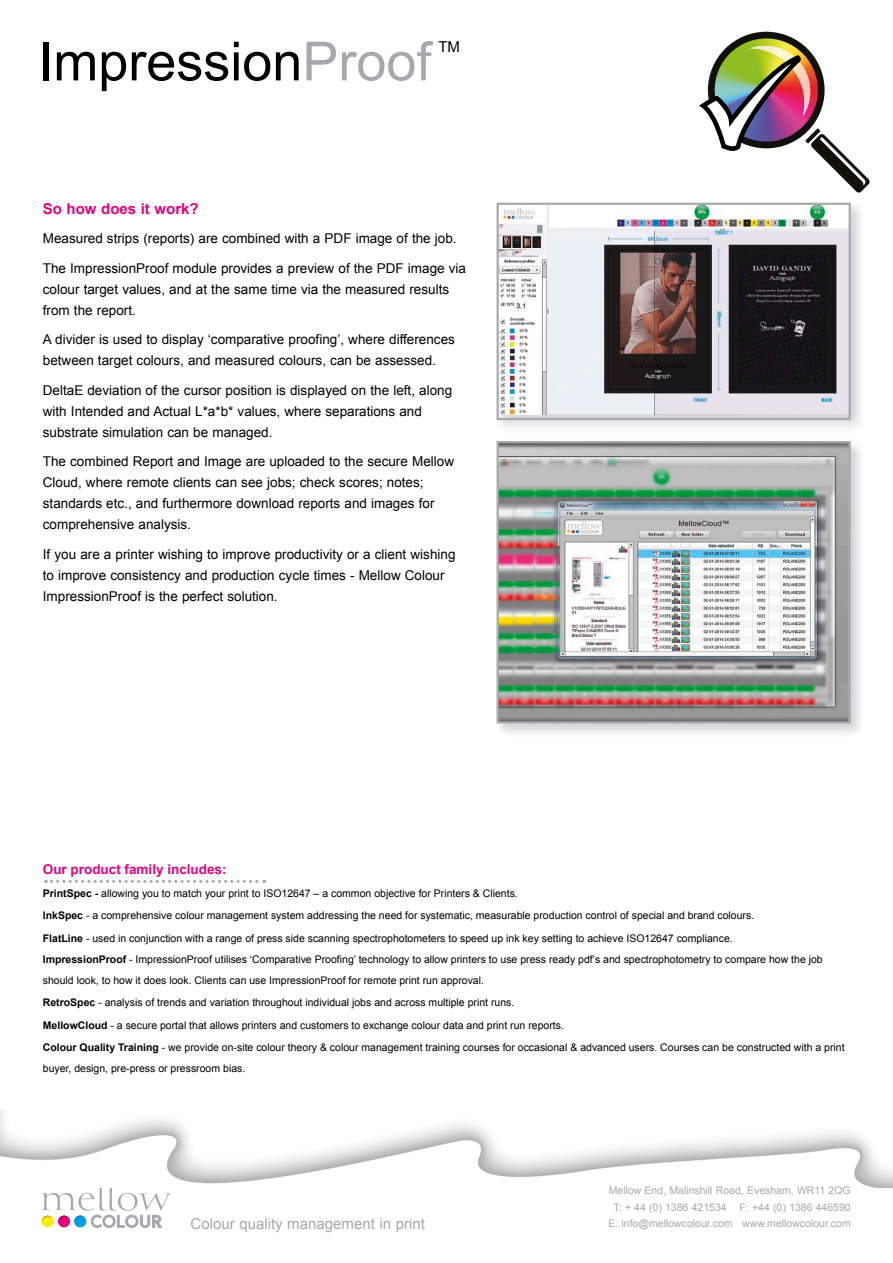
<style>
.page{position:relative;width:893px;height:1263px;background:#fff}
.page>*{position:absolute;margin:0;border:0;box-sizing:border-box;transform-origin:0 0}
.t1{font:54px "Arial";color:#000}
.t2{font:15px "Arial";color:#a6a9ab}
.t3{font:700 15px "Arial";color:#e5007d}
.t4{font:15px "Arial";color:#000}
.t5{font:13.5px/21px "Arial";color:#000}
.t6{font:700 13.5px "Arial";color:#e5007d}
.t7{font:10.5px/21px "Arial";color:#000}
.t8{font:10.5px "Arial";color:#a6a9ab}
.s1{color:#a6a9ab}
.s2{font-weight:700}
</style>
<div class="page">
<svg style="left:41px;top:1188px;width:129px;height:44px"></svg>
<div style="left:494px;top:439px;width:371px;height:298px;background:#a6a9ab;opacity:.5"></div>
<img style="left:500px;top:444px;width:348px;height:276px">
<div style="left:497px;top:441px;width:354px;height:282px;border:2px solid #a6a9ab"></div>
<div style="left:494px;top:200px;width:371px;height:234px;background:#a6a9ab;opacity:.5"></div>
<img style="left:500px;top:206px;width:348px;height:209px">
<div style="left:497px;top:203px;width:354px;height:217px;border:2px solid #a6a9ab"></div>
<svg style="left:45px;top:880px;width:220px;height:3px"></svg>
<img style="left:0;top:1111px;width:893px;height:76px">
<svg style="left:699px;top:32px;width:171px;height:161px"></svg>
<p class="t1" style="left:38px;top:31px;width:395px">Impression<span class="s1">Proof</span></p>
<p class="t4" style="left:438px;top:38px;width:23px">TM</p>
<p class="t3" style="left:43px;top:200px;width:157px">So how does it work?</p>
<p class="t5" style="left:43px;top:228px;width:415px">Measured strips (reports) are combined with a PDF image of the job.</p>
<p class="t5" style="left:43px;top:257px;width:425px">The ImpressionProof module provides a preview of the PDF image via colour target values, and at the same time via the measured results from the report.</p>
<p class="t5" style="left:43px;top:329px;width:414px">A divider is used to display ‘comparative proofing’, where differences between target colours, and measured colours, can be assessed.</p>
<p class="t5" style="left:43px;top:379px;width:411px">DeltaE deviation of the cursor position is displayed on the left, along with Intended and Actual L*a*b* values, where separations and substrate simulation can be managed.</p>
<p class="t5" style="left:43px;top:451px;width:413px">The combined Report and Image are uploaded to the secure Mellow Cloud, where remote clients can see jobs; check scores; notes; standards etc., and furthermore download reports and images for comprehensive analysis.</p>
<p class="t5" style="left:43px;top:543px;width:414px">If you are a printer wishing to improve productivity or a client wishing to improve consistency and production cycle times - Mellow Colour<br>ImpressionProof is the perfect solution.</p>
<p class="t6" style="left:43px;top:862px;width:185px">Our product family includes:</p>
<p class="t7" style="left:43px;top:882px;width:477px"><span class="s2">PrintSpec -</span> allowing you to match your print to ISO12647 – a common objective for Printers &amp; Clients.</p>
<p class="t7" style="left:43px;top:905px;width:713px"><span class="s2">InkSpec</span> - a comprehensive colour management system addressing the need for systematic, measurable production control of special and brand colours.</p>
<p class="t7" style="left:43px;top:927px;width:691px"><span class="s2">FlatLine</span> - used in conjunction with a range of press side scanning spectrophotometers to speed up ink key setting to achieve ISO12647 compliance.</p>
<p class="t7" style="left:43px;top:948px;width:781px"><span class="s2">ImpressionProof</span> - ImpressionProof utilises ‘Comparative Proofing’ technology to allow printers to use press ready pdf’s and spectrophotometry to compare how the job should look, to how it does look. Clients can use ImpressionProof for remote print run approval.</p>
<p class="t7" style="left:43px;top:992px;width:473px"><span class="s2">RetroSpec</span> - analysis of trends and variation throughout individual jobs and across multiple print runs.</p>
<p class="t7" style="left:43px;top:1014px;width:523px"><span class="s2">MellowCloud</span> - a secure portal that allows printers and customers to exchange colour data and print run reports.</p>
<p class="t7" style="left:43px;top:1037px;width:803px"><span class="s2">Colour Quality Training</span> - we provide on-site colour theory &amp; colour management training courses for occasional &amp; advanced users. Courses can be constructed with a print buyer, design, pre-press or pressroom bias.</p>
<p class="t2" style="left:191px;top:1215px;width:236px">Colour quality management in print</p>
<p class="t8" style="left:609px;top:1185px;width:243px">Mellow End, Malinshill Road, Evesham, WR11 2QG</p>
<p class="t8" style="left:613px;top:1201px;width:239px">T: + 44 (0) 1386 421534 F: +44 (0) 1386 446590</p>
<p class="t8" style="left:608px;top:1218px;width:244px">E: info@mellowcolour.com www.mellowcolour.com</p>
</div>
